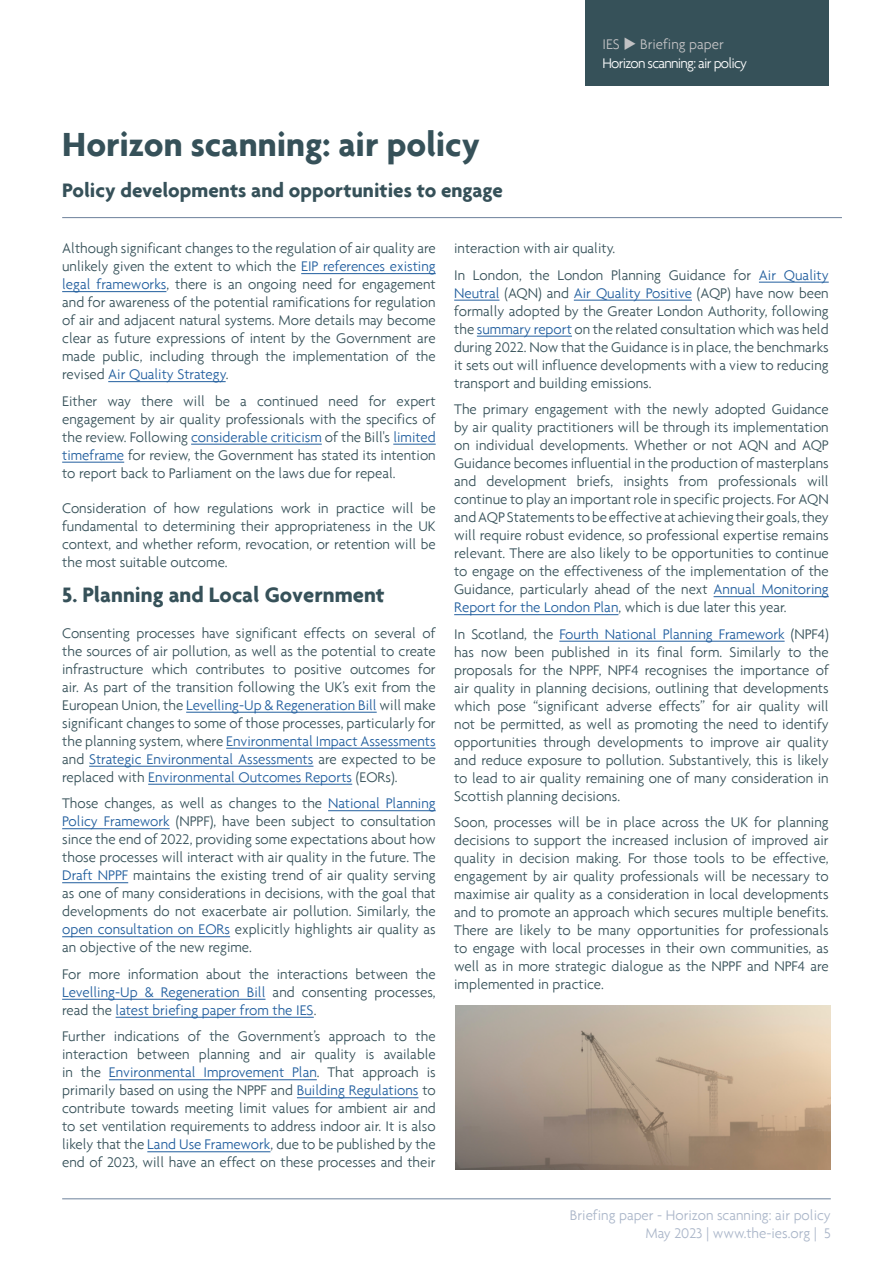
<style>
.page{position:relative;width:893px;height:1263px;background:#fff}
.page>*{position:absolute;margin:0;border:0;box-sizing:border-box;transform-origin:0 0}
.t1{font:700 36px "Agenda";letter-spacing:-.005em;color:#365159}
.t2{font:700 22.5px "Agenda";color:#365159}
.t3{font:700 21px "Agenda";color:#365159}
.t4{font:300 15px/18px "Agenda";color:#365159;text-align:justify}
.t5{font:300 15px/18px "Agenda";color:#aab6c9;text-align:right}
.t6{font:300 15px/19.5px "Agenda";letter-spacing:-.05em;color:#fff}
.s1{color:#c2c2c4}
.s2{color:#215e9e}
</style>
<div class="page">
<div style="left:585px;top:0;width:244px;height:85px;background:#365159"></div>
<hr style="left:62px;top:1198px;width:769px;height:1px;background:#6c819b">
<hr style="left:62px;top:217px;width:780px;height:1px;background:#6c819b">
<hr style="left:301px;top:273px;width:135px;height:1px;background:#215e9e">
<hr style="left:62px;top:291px;width:104px;height:1px;background:#215e9e">
<hr style="left:108px;top:381px;width:118px;height:1px;background:#215e9e">
<hr style="left:191px;top:444px;width:131px;height:1px;background:#215e9e">
<hr style="left:393px;top:444px;width:43px;height:1px;background:#215e9e">
<hr style="left:62px;top:462px;width:62px;height:1px;background:#215e9e">
<hr style="left:186px;top:712px;width:191px;height:1px;background:#215e9e">
<hr style="left:226px;top:748px;width:210px;height:1px;background:#215e9e">
<hr style="left:89px;top:766px;width:224px;height:1px;background:#215e9e">
<hr style="left:148px;top:784px;width:204px;height:1px;background:#215e9e">
<hr style="left:328px;top:810px;width:108px;height:1px;background:#215e9e">
<hr style="left:62px;top:828px;width:108px;height:1px;background:#215e9e">
<hr style="left:62px;top:882px;width:66px;height:1px;background:#215e9e">
<hr style="left:62px;top:936px;width:168px;height:1px;background:#215e9e">
<hr style="left:62px;top:999px;width:203px;height:1px;background:#215e9e">
<hr style="left:116px;top:1017px;width:198px;height:1px;background:#215e9e">
<hr style="left:109px;top:1079px;width:208px;height:1px;background:#215e9e">
<hr style="left:297px;top:1097px;width:121px;height:1px;background:#215e9e">
<hr style="left:147px;top:1151px;width:123px;height:1px;background:#215e9e">
<hr style="left:759px;top:282px;width:70px;height:1px;background:#215e9e">
<hr style="left:454px;top:300px;width:45px;height:1px;background:#215e9e">
<hr style="left:574px;top:300px;width:118px;height:1px;background:#215e9e">
<hr style="left:477px;top:336px;width:95px;height:1px;background:#215e9e">
<hr style="left:714px;top:596px;width:115px;height:1px;background:#215e9e">
<hr style="left:454px;top:614px;width:164px;height:1px;background:#215e9e">
<hr style="left:559px;top:641px;width:226px;height:1px;background:#215e9e">
<img style="left:455px;top:1006px;width:376px;height:163px">
<h1 class="t1" style="left:62px;top:122px;width:419px">Horizon scanning: air policy</h1>
<h3 class="t3" style="left:62px;top:178px;width:442px">Policy developments and opportunities to engage</h3>
<p class="t6" style="left:602px;top:34px;width:146px"><span class="s1">IES</span> <span class="s1">◆ Briefing paper<br></span>Horizon scanning: air policy</p>
<p class="t4" style="left:62px;top:239px;width:375px">Although significant changes to the regulation of air quality are unlikely given the extent to which the <span class="s2">EIP references existing legal frameworks</span>, there is an ongoing need for engagement and for awareness of the potential ramifications for regulation of air and adjacent natural systems. More details may become clear as future expressions of intent by the Government are made public, including through the implementation of the revised <span class="s2">Air Quality Strategy</span>.</p>
<p class="t4" style="left:62px;top:392px;width:375px">Either way there will be a continued need for expert engagement by air quality professionals with the specifics of the review. Following <span class="s2">considerable criticism</span> of the Bill's <span class="s2">limited timeframe</span> for review, the Government has stated its intention to report back to Parliament on the laws due for repeal.</p>
<p class="t4" style="left:62px;top:499px;width:375px">Consideration of how regulations work in practice will be fundamental to determining their appropriateness in the UK context, and whether reform, revocation, or retention will be the most suitable outcome.</p>
<h2 class="t2" style="left:62px;top:581px;width:324px">5. Planning and Local Government</h2>
<p class="t4" style="left:62px;top:624px;width:375px">Consenting processes have significant effects on several of the sources of air pollution, as well as the potential to create infrastructure which contributes to positive outcomes for air. As part of the transition following the UK’s exit from the European Union, the <span class="s2">Levelling-Up &amp; Regeneration Bill</span> will make significant changes to some of those processes, particularly for the planning system, where <span class="s2">Environmental Impact Assessments </span>and <span class="s2">Strategic Environmental Assessments</span> are expected to be replaced with <span class="s2">Environmental Outcomes Reports</span> (EORs).</p>
<p class="t4" style="left:62px;top:794px;width:375px">Those changes, as well as changes to the <span class="s2">National Planning Policy Framework</span> (NPPF), have been subject to consultation since the end of 2022, providing some expectations about how those processes will interact with air quality in the future. The <span class="s2">Draft NPPF</span> maintains the existing trend of air quality serving as one of many considerations in decisions, with the goal that developments do not exacerbate air pollution. Similarly, the <span class="s2">open consultation on EORs</span> explicitly highlights air quality as an objective of the new regime.</p>
<p class="t4" style="left:62px;top:965px;width:375px">For more information about the interactions between the <span class="s2">Levelling-Up &amp; Regeneration Bill</span> and consenting processes, read the <span class="s2">latest briefing paper from the IES</span>.</p>
<p class="t4" style="left:62px;top:1027px;width:375px">Further indications of the Government’s approach to the interaction between planning and air quality is available in the <span class="s2">Environmental Improvement Plan</span>. That approach is primarily based on using the NPPF and <span class="s2">Building Regulations</span> to contribute towards meeting limit values for ambient air and to set ventilation requirements to address indoor air. It is also likely that the <span class="s2">Land Use Framework</span>, due to be published by the end of 2023, will have an effect on these processes and their</p>
<p class="t4" style="left:454px;top:235px;width:376px;line-height:26.5px">interaction with air quality.<br>In London, the London Planning Guidance for <span class="s2">Air Quality</span></p>
<p class="t4" style="left:454px;top:284px;width:376px"><span class="s2">Neutral</span> (AQN) and <span class="s2">Air Quality Positive</span> (AQP) have now been formally adopted by the Greater London Authority, following the <span class="s2">summary report</span> on the related consultation which was held during 2022. Now that the Guidance is in place, the benchmarks it sets out will influence developments with a view to reducing transport and building emissions.</p>
<p class="t4" style="left:454px;top:400px;width:376px">The primary engagement with the newly adopted Guidance by air quality practitioners will be through its implementation on individual developments. Whether or not AQN and AQP Guidance becomes influential in the production of masterplans and development briefs, insights from professionals will continue to play an important role in specific projects. For AQN and AQP Statements to be effective at achieving their goals, they will require robust evidence, so professional expertise remains relevant. There are also likely to be opportunities to continue to engage on the effectiveness of the implementation of the Guidance, particularly ahead of the next <span class="s2">Annual Monitoring Report for the London Plan</span>, which is due later this year.</p>
<p class="t4" style="left:454px;top:625px;width:376px">In Scotland, the <span class="s2">Fourth National Planning Framework</span> (NPF4) has now been published in its final form. Similarly to the proposals for the NPPF, NPF4 recognises the importance of air quality in planning decisions, outlining that developments which pose “significant adverse effects” for air quality will not be permitted, as well as promoting the need to identify opportunities through developments to improve air quality and reduce exposure to pollution. Substantively, this is likely to lead to air quality remaining one of many consideration in Scottish planning decisions.</p>
<p class="t4" style="left:454px;top:813px;width:376px">Soon, processes will be in place across the UK for planning decisions to support the increased inclusion of improved air quality in decision making. For those tools to be effective, engagement by air quality professionals will be necessary to maximise air quality as a consideration in local developments and to promote an approach which secures multiple benefits.<br>There are likely to be many opportunities for professionals to engage with local processes in their own communities, as well as in more strategic dialogue as the NPPF and NPF4 are implemented in practice.</p>
<p class="t5" style="left:570px;top:1206px;width:262px">Briefing paper - Horizon scanning: air policy<br>May 2023 | www.the-ies.org | 5</p>
</div>
